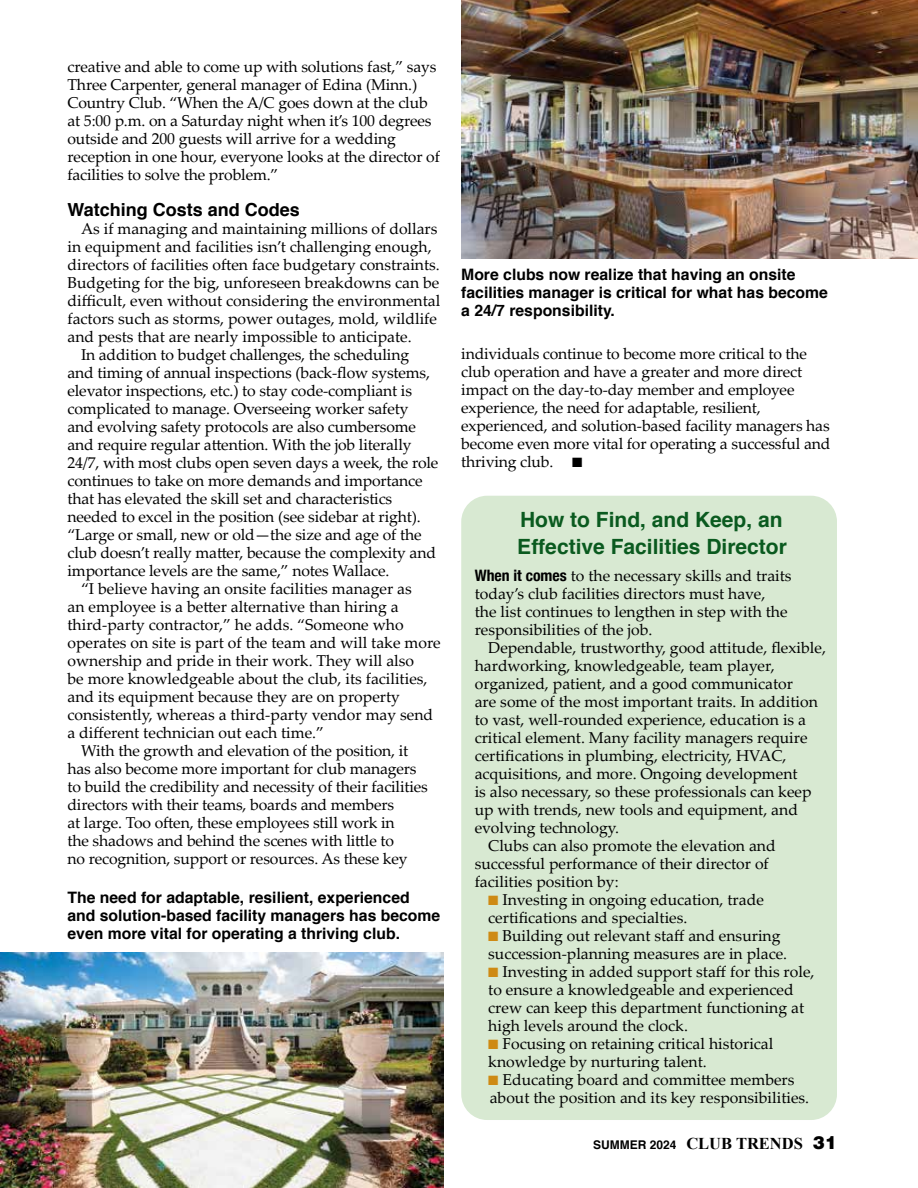
<style>
.page{position:relative;width:918px;height:1188px;background:#fff}
.page>*{position:absolute;margin:0;border:0;box-sizing:border-box;transform-origin:0 0}
.t1{font:700 21px/27px "Helvetica";color:#0a5a1f}
.t2{font:700 18px "Helvetica";color:#000}
.t3{font:15.75px/18px "Palatino Linotype";color:#000}
.t4{font:700 15.75px/18px "Helvetica";color:#000}
.t5{font:700 12px "Helvetica";color:#000}
.s1{font-family:"Helvetica Neue";font-weight:700;font-stretch:condensed}
.s2{color:#ce8a14}
.s3{font-family:"Times New Roman";font-size:16.5px}
.s4{font-weight:900;font-size:18px}
</style>
<div class="page">
<div style="left:461px;top:496px;width:376px;height:624px;background:#d8e9d2;border-radius:26px"></div>
<img style="left:461px;top:0;width:457px;height:259px">
<img style="left:0;top:953px;width:443px;height:235px">
<p class="t3" style="left:68px;top:57px;width:374px">creative and able to come up with solutions fast,” says Three Carpenter, general manager of Edina (Minn.)<br>Country Club. “When the A/C goes down at the club at 5:00 p.m. on a Saturday night when it’s 100 degrees outside and 200 guests will arrive for a wedding reception in one hour, everyone looks at the director of facilities to solve the problem.”</p>
<p class="t2" style="left:68px;top:195px;width:234px">Watching Costs and Codes</p>
<p class="t3" style="left:81px;top:219px;width:358px">As if managing and maintaining millions of dollars</p>
<p class="t3" style="left:68px;top:237px;width:366px">in equipment and facilities isn’t challenging enough,</p>
<p class="t3" style="left:68px;top:255px;width:374px">directors of facilities often face budgetary constraints.</p>
<p class="t3" style="left:68px;top:273px;width:373px">Budgeting for the big, unforeseen breakdowns can be</p>
<p class="t3" style="left:68px;top:291px;width:374px">difficult, even without considering the environmental</p>
<p class="t3" style="left:68px;top:309px;width:371px">factors such as storms, power outages, mold, wildlife</p>
<p class="t3" style="left:68px;top:327px;width:346px">and pests that are nearly impossible to anticipate.</p>
<p class="t3" style="left:81px;top:345px;width:330px">In addition to budget challenges, the scheduling</p>
<p class="t3" style="left:68px;top:363px;width:364px">and timing of annual inspections (back-flow systems,</p>
<p class="t3" style="left:68px;top:381px;width:346px">elevator inspections, etc.) to stay code-compliant is</p>
<p class="t3" style="left:68px;top:399px;width:343px">complicated to manage. Overseeing worker safety</p>
<p class="t3" style="left:68px;top:417px;width:350px">and evolving safety protocols are also cumbersome</p>
<p class="t3" style="left:68px;top:435px;width:346px">and require regular attention. With the job literally</p>
<p class="t3" style="left:68px;top:453px;width:373px">24/7, with most clubs open seven days a week, the role</p>
<p class="t3" style="left:68px;top:471px;width:357px">continues to take on more demands and importance</p>
<p class="t3" style="left:68px;top:489px;width:326px">that has elevated the skill set and characteristics</p>
<p class="t3" style="left:68px;top:507px;width:355px">needed to excel in the position (see sidebar at right).</p>
<p class="t3" style="left:68px;top:525px;width:356px">“Large or small, new or old—the size and age of the</p>
<p class="t3" style="left:68px;top:543px;width:370px">club doesn’t really matter, because the complexity and</p>
<p class="t3" style="left:68px;top:561px;width:323px">importance levels are the same,” notes Wallace.</p>
<p class="t3" style="left:81px;top:579px;width:332px">“I believe having an onsite facilities manager as</p>
<p class="t3" style="left:68px;top:597px;width:333px">an employee is a better alternative than hiring a</p>
<p class="t3" style="left:68px;top:615px;width:338px">third-party contractor,” he adds. “Someone who</p>
<p class="t3" style="left:68px;top:633px;width:375px">operates on site is part of the team and will take more</p>
<p class="t3" style="left:68px;top:651px;width:348px">ownership and pride in their work. They will also</p>
<p class="t3" style="left:68px;top:669px;width:362px">be more knowledgeable about the club, its facilities,</p>
<p class="t3" style="left:68px;top:687px;width:334px">and its equipment because they are on property</p>
<p class="t3" style="left:68px;top:705px;width:367px">consistently, whereas a third-party vendor may send</p>
<p class="t3" style="left:68px;top:723px;width:258px">a different technician out each time.”</p>
<p class="t3" style="left:81px;top:741px;width:329px">With the growth and elevation of the position, it</p>
<p class="t3" style="left:68px;top:759px;width:351px">has also become more important for club managers</p>
<p class="t3" style="left:68px;top:777px;width:362px">to build the credibility and necessity of their facilities</p>
<p class="t3" style="left:68px;top:795px;width:328px">directors with their teams, boards and members</p>
<p class="t3" style="left:68px;top:813px;width:329px">at large. Too often, these employees still work in</p>
<p class="t3" style="left:68px;top:831px;width:328px">the shadows and behind the scenes with little to</p>
<p class="t3" style="left:68px;top:849px;width:342px">no recognition, support or resources. As these key</p>
<p class="t4" style="left:68px;top:888px;width:374px">The need for adaptable, resilient, experienced and solution-based facility managers has become even more vital for operating a thriving club.</p>
<p class="t4" style="left:461px;top:265px;width:368px">More clubs now realize that having an onsite facilities manager is critical for what has become a 24/7 responsibility.</p>
<p class="t3" style="left:461px;top:344px;width:371px">individuals continue to become more critical to the club operation and have a greater and more direct impact on the day-to-day member and employee experience, the need for adaptable, resilient, experienced, and solution-based facility managers has become even more vital for operating a successful and thriving club. ■</p>
<h1 class="t1" style="left:517px;top:506px;width:271px">How to Find, and Keep, an<br>Effective Facilities Director</h1>
<p class="t3" style="left:475px;top:566px;width:318px"><span class="s1">When it comes</span> to the necessary skills and traits today’s club facilities directors must have,<br>the list continues to lengthen in step with the responsibilities of the job.</p>
<p class="t3" style="left:488px;top:638px;width:339px">Dependable, trustworthy, good attitude, flexible,</p>
<p class="t3" style="left:475px;top:656px;width:301px">hardworking, knowledgeable, team player,</p>
<p class="t3" style="left:475px;top:674px;width:320px">organized, patient, and a good communicator</p>
<p class="t3" style="left:475px;top:692px;width:345px">are some of the most important traits. In addition</p>
<p class="t3" style="left:475px;top:710px;width:333px">to vast, well-rounded experience, education is a</p>
<p class="t3" style="left:475px;top:728px;width:334px">critical element. Many facility managers require</p>
<p class="t3" style="left:475px;top:746px;width:313px">certifications in plumbing, electricity, HVAC,</p>
<p class="t3" style="left:475px;top:764px;width:324px">acquisitions, and more. Ongoing development</p>
<p class="t3" style="left:475px;top:782px;width:338px">is also necessary, so these professionals can keep</p>
<p class="t3" style="left:475px;top:800px;width:325px">up with trends, new tools and equipment, and</p>
<p class="t3" style="left:475px;top:818px;width:146px">evolving technology.</p>
<p class="t3" style="left:488px;top:836px;width:289px">Clubs can also promote the elevation and</p>
<p class="t3" style="left:475px;top:854px;width:296px">successful performance of their director of</p>
<p class="t3" style="left:475px;top:872px;width:145px">facilities position by:</p>
<p class="t3" style="left:488px;top:890px;width:277px"><span class="s2">■</span> Investing in ongoing education, trade certifications and specialties.</p>
<p class="t3" style="left:488px;top:926px;width:300px"><span class="s2">■</span> Building out relevant staff and ensuring succession-planning measures are in place.</p>
<p class="t3" style="left:488px;top:962px;width:328px"><span class="s2">■</span> Investing in added support staff for this role, to ensure a knowledgeable and experienced crew can keep this department functioning at high levels around the clock.</p>
<p class="t3" style="left:488px;top:1034px;width:287px"><span class="s2">■</span> Focusing on retaining critical historical knowledge by nurturing talent.</p>
<p class="t3" style="left:488px;top:1070px;width:322px"><span class="s2">■</span> Educating board and committee members about the position and its key responsibilities.</p>
<p class="t5" style="left:593px;top:1135px;width:245px">SUMMER 2024 <span class="s3">CLUB TRENDS</span> <span class="s4">31</span></p>
</div>
